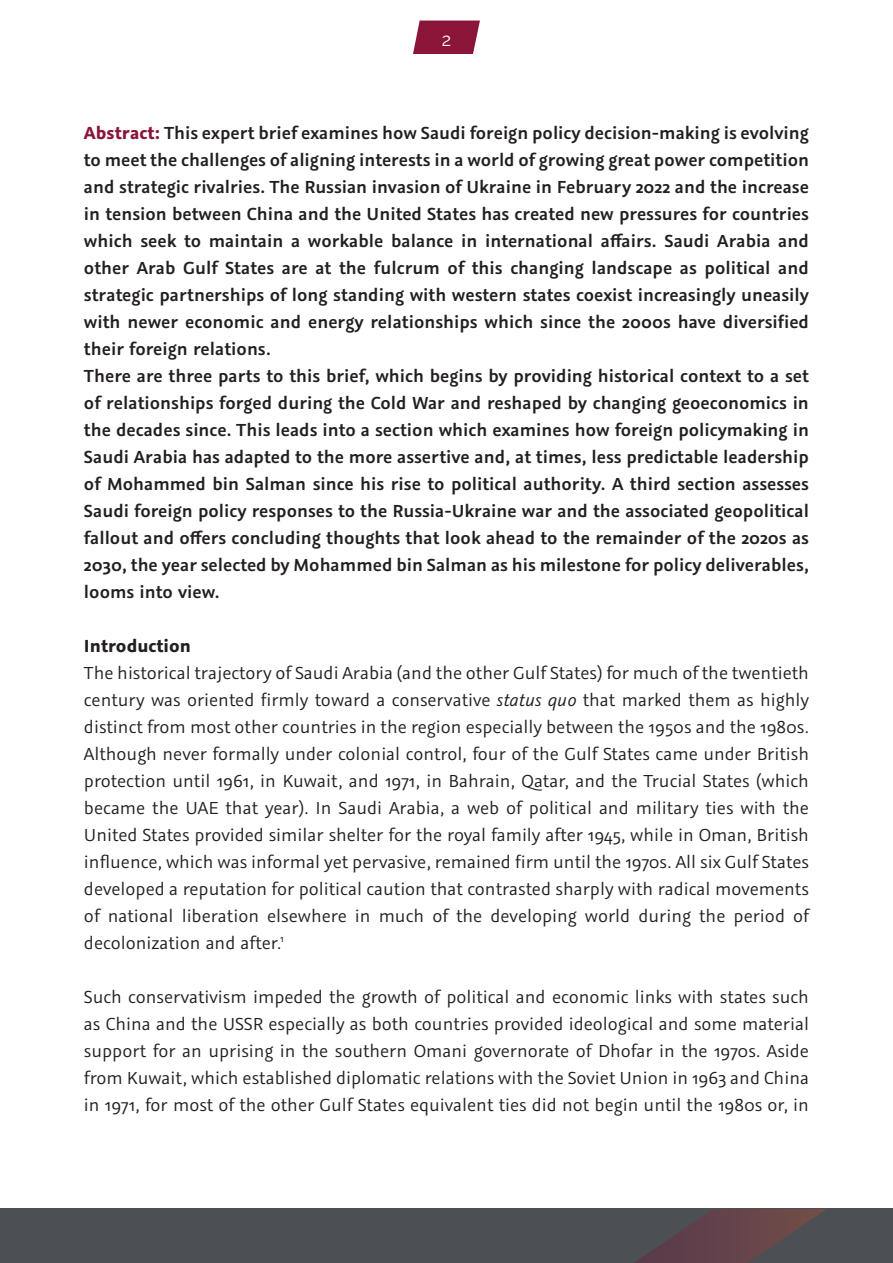
<style>
.page{position:relative;width:893px;height:1263px;background:#fff}
.page>*{position:absolute;margin:0;border:0;box-sizing:border-box;transform-origin:0 0}
.t1{font:600 19.5px/27px "Graublau Sans";color:#231f20;text-align:justify}
.t2{font:19.5px/27px "Graublau Sans";color:#231f20;text-align:justify}
.t3{font:700 19.5px "Graublau Sans";color:#231f20}
.t4{font:18px "Raleway";color:#fff}
.s1{font-weight:700;color:#8b1538}
.s2{font-style:italic}
</style>
<div class="page">
<svg style="left:413px;top:21px;width:67px;height:33px;background:#962c4c"></svg>
<div style="left:0;top:1209px;width:893px;height:54px;background:#4c4f53"></div>
<svg style="left:634px;top:1209px;width:192px;height:54px"></svg>
<p class="t4" style="left:442px;top:29px;width:11px">2</p>
<p class="t1" style="left:84px;top:119px;width:727px"><span class="s1">Abstract:</span> This expert brief examines how Saudi foreign policy decision-making is evolving to meet the challenges of aligning interests in a world of growing great power competition and strategic rivalries. The Russian invasion of Ukraine in February 2022 and the increase in tension between China and the United States has created new pressures for countries which seek to maintain a workable balance in international affairs. Saudi Arabia and other Arab Gulf States are at the fulcrum of this changing landscape as political and strategic partnerships of long standing with western states coexist increasingly uneasily with newer economic and energy relationships which since the 2000s have diversified their foreign relations.</p>
<p class="t1" style="left:84px;top:362px;width:727px">There are three parts to this brief, which begins by providing historical context to a set of relationships forged during the Cold War and reshaped by changing geoeconomics in the decades since. This leads into a section which examines how foreign policymaking in Saudi Arabia has adapted to the more assertive and, at times, less predictable leadership of Mohammed bin Salman since his rise to political authority. A third section assesses Saudi foreign policy responses to the Russia-Ukraine war and the associated geopolitical fallout and offers concluding thoughts that look ahead to the remainder of the 2020s as 2030, the year selected by Mohammed bin Salman as his milestone for policy deliverables, looms into view.</p>
<p class="t3" style="left:84px;top:633px;width:108px">Introduction</p>
<p class="t2" style="left:84px;top:659px;width:727px">The historical trajectory of Saudi Arabia (and the other Gulf States) for much of the twentieth century was oriented firmly toward a conservative <span class="s2">status quo</span> that marked them as highly distinct from most other countries in the region especially between the 1950s and the 1980s.<br>Although never formally under colonial control, four of the Gulf States came under British protection until 1961, in Kuwait, and 1971, in Bahrain, Qatar, and the Trucial States (which became the UAE that year). In Saudi Arabia, a web of political and military ties with the United States provided similar shelter for the royal family after 1945, while in Oman, British influence, which was informal yet pervasive, remained firm until the 1970s. All six Gulf States developed a reputation for political caution that contrasted sharply with radical movements of national liberation elsewhere in much of the developing world during the period of decolonization and after.<sup>1</sup></p>
<p class="t2" style="left:84px;top:983px;width:726px">Such conservativism impeded the growth of political and economic links with states such as China and the USSR especially as both countries provided ideological and some material support for an uprising in the southern Omani governorate of Dhofar in the 1970s. Aside from Kuwait, which established diplomatic relations with the Soviet Union in 1963 and China in 1971, for most of the other Gulf States equivalent ties did not begin until the 1980s or, in</p>
</div>
